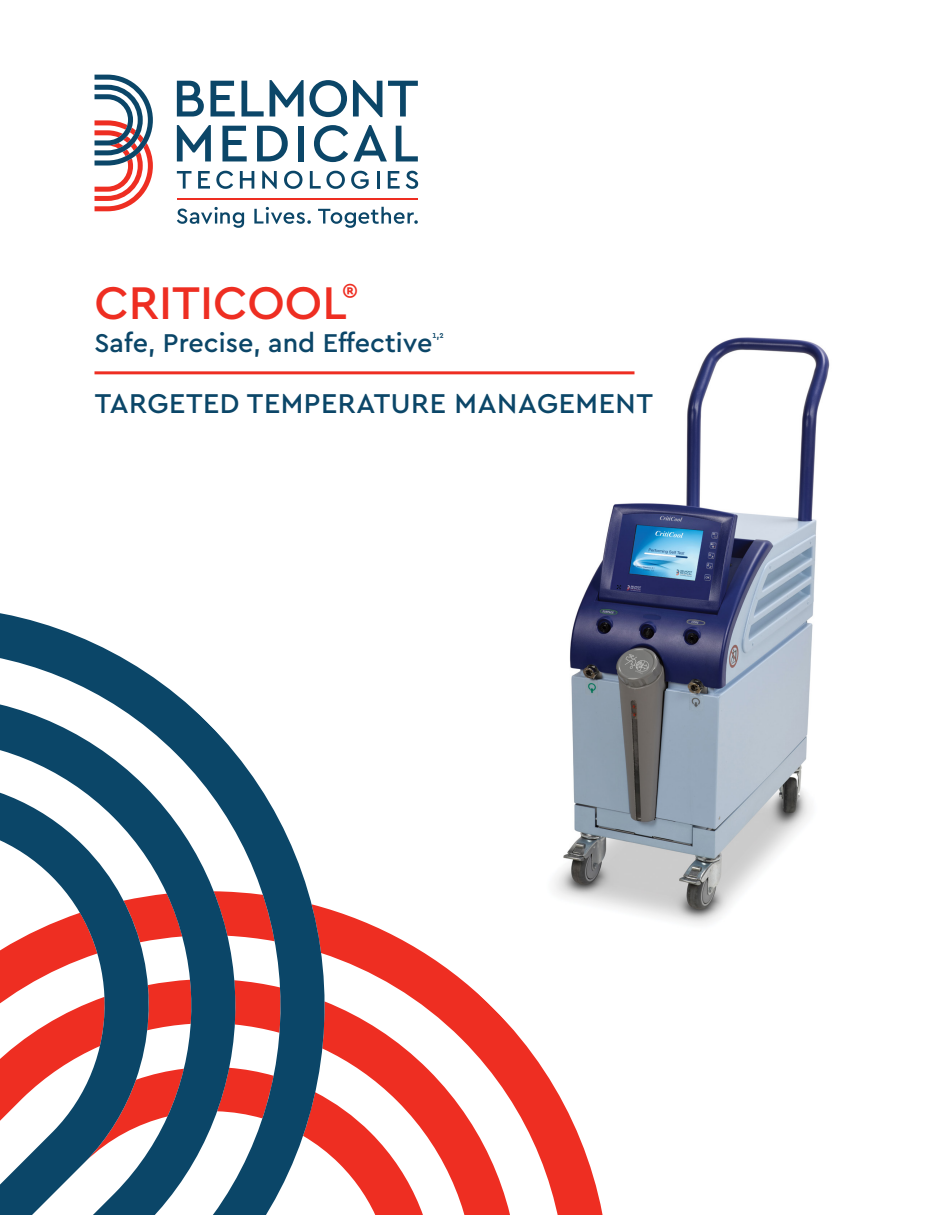
<style>
.page{position:relative;width:945px;height:1215px;background:#fff}
.page>*{position:absolute;margin:0;border:0;box-sizing:border-box;transform-origin:0 0}
.t1{font:500 48px "Cera PRO";color:#ee2e22}
.t2{font:500 28.5px "Cera PRO";letter-spacing:.02em;color:#0b4668}
.t3{font:500 27px "Cera PRO";color:#0b4668}
.t4{font:500 11.4px "Cera PRO";color:#0b4668}
</style>
<div class="page">
<img style="left:520px;top:337px;width:310px;height:587px">
<svg style="left:364px;top:904px;width:270px;height:311px"></svg>
<svg style="left:0;top:613px;width:364px;height:602px"></svg>
<svg style="left:0;top:665px;width:266px;height:550px"></svg>
<svg style="left:0;top:757px;width:164px;height:458px"></svg>
<svg style="left:177px;top:207px;width:67px;height:21px"></svg>
<svg style="left:254px;top:207px;width:57px;height:17px"></svg>
<svg style="left:318px;top:207px;width:100px;height:21px"></svg>
<hr style="left:177px;top:198px;width:241px;height:2px;background:#ee2e22">
<svg style="left:177px;top:81px;width:27px;height:36px"></svg>
<svg style="left:211px;top:81px;width:24px;height:36px"></svg>
<svg style="left:241px;top:81px;width:23px;height:36px"></svg>
<svg style="left:270px;top:80px;width:77px;height:37px"></svg>
<svg style="left:353px;top:80px;width:29px;height:37px"></svg>
<svg style="left:388px;top:81px;width:30px;height:36px"></svg>
<svg style="left:177px;top:125px;width:34px;height:36px"></svg>
<svg style="left:222px;top:126px;width:25px;height:35px"></svg>
<svg style="left:257px;top:126px;width:31px;height:35px"></svg>
<div style="left:298px;top:126px;width:5px;height:35px;background:#0b4668"></div>
<svg style="left:314px;top:125px;width:73px;height:37px"></svg>
<svg style="left:396px;top:126px;width:22px;height:35px"></svg>
<svg style="left:177px;top:171px;width:15px;height:18px"></svg>
<svg style="left:198px;top:171px;width:12px;height:18px"></svg>
<svg style="left:216px;top:171px;width:17px;height:18px"></svg>
<svg style="left:240px;top:171px;width:14px;height:18px"></svg>
<svg style="left:262px;top:171px;width:15px;height:18px"></svg>
<svg style="left:284px;top:171px;width:19px;height:18px"></svg>
<svg style="left:310px;top:171px;width:35px;height:18px"></svg>
<svg style="left:351px;top:171px;width:18px;height:18px"></svg>
<hr style="left:377px;top:171px;width:3px;height:18px;background:#0b4668">
<svg style="left:388px;top:171px;width:12px;height:18px"></svg>
<svg style="left:406px;top:171px;width:12px;height:18px"></svg>
<svg style="left:95px;top:75px;width:58px;height:136px"></svg>
<hr style="left:94px;top:371px;width:540px;height:3px;background:#ee2e22">
<p class="t1" style="left:94px;top:275px;width:265px">CRITICOOL<sup>®</sup></p>
<p class="t3" style="left:94px;top:327px;width:339px">Safe, Precise, and Effective</p>
<p class="t4" style="left:432px;top:332px;width:13px">¹,²</p>
<p class="t2" style="left:95px;top:387px;width:560px">TARGETED TEMPERATURE MANAGEMENT</p>
</div>
